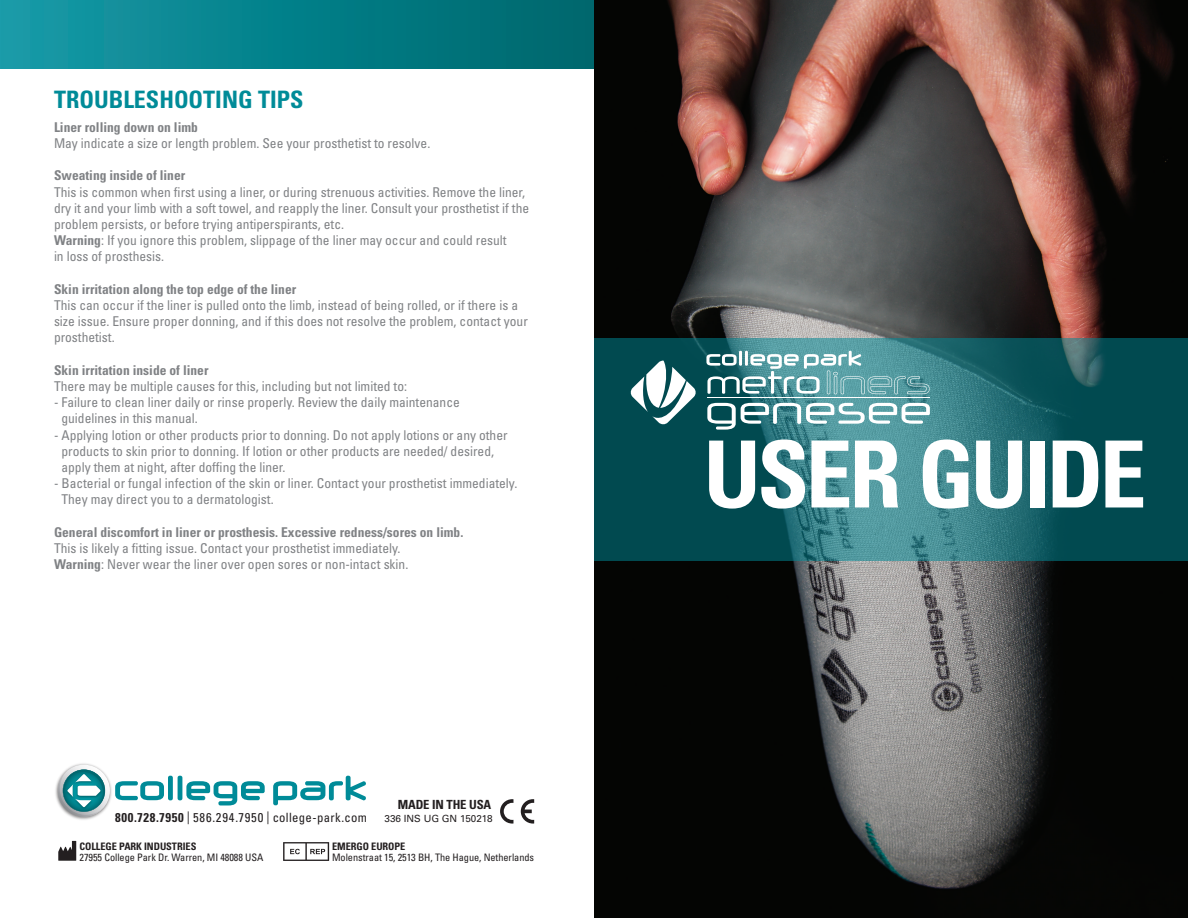
<style>
.page{position:relative;width:1188px;height:918px;background:#fff}
.page>*{position:absolute;margin:0;border:0;box-sizing:border-box;transform-origin:0 0}
.Banner__I_am{font:700 condensed 92.7px "Univers LT Std";letter-spacing:-.04em;color:#fff}
.t1{font:700 condensed 24px "Univers LT Std";color:#008b98}
.t2{font:condensed 13.5px/16.2px "Univers LT Std";color:#808285}
.t3{font:700 condensed 13.5px "Univers LT Std";color:#808285}
.t4{font:condensed 12.75px "Univers LT Std";letter-spacing:.03em;color:#231f20}
.t5{font:700 condensed 12.6px "Univers LT Std";letter-spacing:-.01em;color:#231f20}
.t6{font:condensed 10.35px "Univers LT Std";letter-spacing:-.005em;color:#231f20}
.t7{font:700 condensed 10.35px "Univers LT Std";letter-spacing:-.005em;color:#231f20}
.t8{font:9.9px "Univers LT Std";color:#231f20}
.s1{font-weight:700}
</style>
<div class="page">
<img style="left:594px;top:0;width:594px;height:918px">
<div style="left:0;top:0;width:594px;height:68px;background:linear-gradient(to right,#159aa8,#00666c)"></div>
<svg style="left:500px;top:799px;width:13px;height:25px"></svg>
<svg style="left:521px;top:799px;width:13px;height:25px"></svg>
<svg style="left:115px;top:776px;width:251px;height:29px"></svg>
<img style="left:55px;top:763px;width:57px;height:57px">
<svg style="left:58px;top:765px;width:52px;height:52px"></svg>
<svg style="left:58px;top:769px;width:47px;height:48px"></svg>
<svg style="left:283px;top:842px;width:46px;height:19px"></svg>
<svg style="left:58px;top:841px;width:18px;height:20px"></svg>
<svg style="left:594px;top:338px;width:594px;height:223px;background:#1b6369"></svg>
<svg style="left:630px;top:361px;width:66px;height:64px"></svg>
<svg style="left:707px;top:403px;width:223px;height:27px"></svg>
<hr style="left:707px;top:398px;width:223px;height:1px;background:#fff">
<svg style="left:706px;top:351px;width:224px;height:43px;background:#6ca4a9"></svg>
<p class="t1" style="left:54px;top:85px;width:251px">TROUBLESHOOTING TIPS</p>
<p class="t3" style="left:54px;top:119px;width:145px">Liner rolling down on limb</p>
<p class="t2" style="left:54px;top:135px;width:378px">May indicate a size or length problem. See your prosthetist to resolve.</p>
<p class="t3" style="left:54px;top:167px;width:133px">Sweating inside of liner</p>
<p class="t2" style="left:54px;top:184px;width:477px">This is common when first using a liner, or during strenuous activities. Remove the liner, dry it and your limb with a soft towel, and reapply the liner. Consult your prosthetist if the problem persists, or before trying antiperspirants, etc.<br><span class="s1">Warning</span>: If you ignore this problem, slippage of the liner may occur and could result<br>in loss of prosthesis.</p>
<p class="t3" style="left:54px;top:281px;width:244px">Skin irritation along the top edge of the liner</p>
<p class="t2" style="left:54px;top:297px;width:475px">This can occur if the liner is pulled onto the limb, instead of being rolled, or if there is a size issue. Ensure proper donning, and if this does not resolve the problem, contact your prosthetist.</p>
<p class="t3" style="left:54px;top:362px;width:156px">Skin irritation inside of liner</p>
<p class="t2" style="left:54px;top:378px;width:355px">There may be multiple causes for this, including but not limited to:</p>
<p class="t2" style="left:61px;top:394px;width:400px;text-indent:-7px">- Failure to clean liner daily or rinse properly. Review the daily maintenance guidelines in this manual.</p>
<p class="t2" style="left:61px;top:427px;width:448px;text-indent:-7px">- Applying lotion or other products prior to donning. Do not apply lotions or any other products to skin prior to donning. If lotion or other products are needed/ desired, apply them at night, after doffing the liner.</p>
<p class="t2" style="left:61px;top:475px;width:457px;text-indent:-7px">- Bacterial or fungal infection of the skin or liner. Contact your prosthetist immediately.<br>They may direct you to a dermatologist.</p>
<p class="t3" style="left:54px;top:524px;width:411px">General discomfort in liner or prosthesis. Excessive redness/sores on limb.</p>
<p class="t2" style="left:54px;top:540px;width:348px">This is likely a fitting issue. Contact your prosthetist immediately.</p>
<p class="t2" style="left:54px;top:556px;width:356px"><span class="s1">Warning</span>: Never wear the liner over open sores or non-intact skin.</p>
<p class="t5" style="left:398px;top:797px;width:95px">MADE IN THE USA</p>
<p class="t4" style="left:115px;top:810px;width:253px"><span class="s1">800.728.7950</span> | 586.294.7950 | college-park.com</p>
<p class="t7" style="left:332px;top:840px;width:75px">EMERGO EUROPE</p>
<p class="t6" style="left:332px;top:850px;width:204px">Molenstraat 15, 2513 BH, The Hague, Netherlands</p>
<p class="t8" style="left:385px;top:812px;width:110px">336 INS UG GN 150218</p>
<p class="t7" style="left:80px;top:840px;width:118px">COLLEGE PARK INDUSTRIES</p>
<p class="t6" style="left:80px;top:850px;width:185px">27955 College Park Dr. Warren, MI 48088 USA</p>
<p class="Banner__I_am" style="left:703px;top:418px;width:444px">USER GUIDE</p>
</div>
